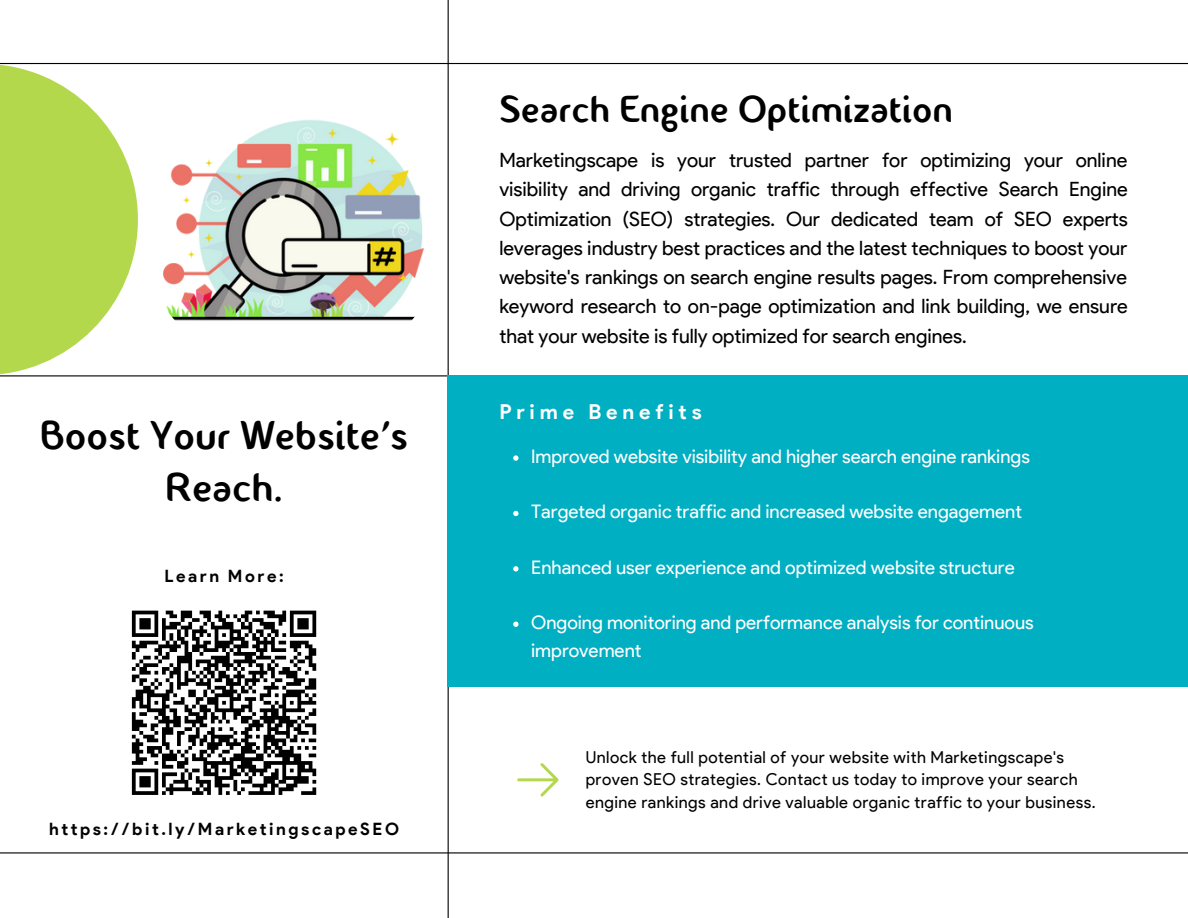
<style>
.page{position:relative;width:1188px;height:918px;background:#fff}
.page>*{position:absolute;margin:0;border:0;box-sizing:border-box;transform-origin:0 0}
.t1{font:40.65px/52.2px "Fontastique Fontastique";letter-spacing:.015em;color:#000;text-align:center}
.t2{font:38.1px "Fontastique Fontastique";letter-spacing:.015em;color:#000}
.t3{font:700 20.55px "Product Sans";letter-spacing:.235em;color:#fff}
.t4{font:19.8px/29.2px "Product Sans";color:#000;text-align:justify}
.t5{font:18.75px/27.8px "Product Sans";color:#fff}
.t6{font:700 17.1px "Product Sans";letter-spacing:.15em;color:#000}
.t7{font:16.5px/22.5px "Product Sans";letter-spacing:.03em;color:#000}
</style>
<div class="page">
<svg style="left:0;top:64px;width:138px;height:311px"></svg>
<img style="left:138px;top:65px;width:311px;height:310px;border-radius:50%">
<hr style="left:448px;top:0;width:1px;height:918px;background:#000">
<hr style="left:0;top:63px;width:1188px;height:1px;background:#000">
<hr style="left:0;top:852px;width:1188px;height:1px;background:#000">
<hr style="left:0;top:375px;width:1188px;height:1px;background:#000">
<div style="left:448px;top:375px;width:740px;height:312px;background:#00afc2"></div>
<svg style="left:513px;top:455px;width:6px;height:6px"></svg>
<svg style="left:513px;top:511px;width:6px;height:5px"></svg>
<svg style="left:513px;top:566px;width:6px;height:6px"></svg>
<svg style="left:513px;top:622px;width:6px;height:5px"></svg>
<svg style="left:517px;top:763px;width:42px;height:34px"></svg>
<svg style="left:131px;top:610px;width:186px;height:185px"></svg>
<p class="t1" style="left:40px;top:413px;width:369px">Boost Your Website's<br>Reach.</p>
<p class="t6" style="left:165px;top:565px;width:121px">Learn More:</p>
<p class="t6" style="left:49px;top:819px;width:352px">https://bit.ly/MarketingscapeSEO</p>
<p class="t2" style="left:499px;top:93px;width:455px">Search Engine Optimization</p>
<p class="t4" style="left:499px;top:146px;width:630px">Marketingscape is your trusted partner for optimizing your online visibility and driving organic traffic through effective Search Engine Optimization (SEO) strategies. Our dedicated team of SEO experts leverages industry best practices and the latest techniques to boost your website's rankings on search engine results pages. From comprehensive keyword research to on-page optimization and link building, we ensure that your website is fully optimized for search engines.</p>
<p class="t3" style="left:499px;top:399px;width:204px">Prime Benefits</p>
<p class="t5" style="left:531px;top:442px;width:500px">Improved website visibility and higher search engine rankings</p>
<p class="t5" style="left:531px;top:498px;width:492px">Targeted organic traffic and increased website engagement</p>
<p class="t5" style="left:531px;top:553px;width:485px">Enhanced user experience and optimized website structure</p>
<p class="t5" style="left:531px;top:609px;width:504px">Ongoing monitoring and performance analysis for continuous improvement</p>
<p class="t7" style="left:586px;top:746px;width:511px">Unlock the full potential of your website with Marketingscape's proven SEO strategies. Contact us today to improve your search engine rankings and drive valuable organic traffic to your business.</p>
</div>
